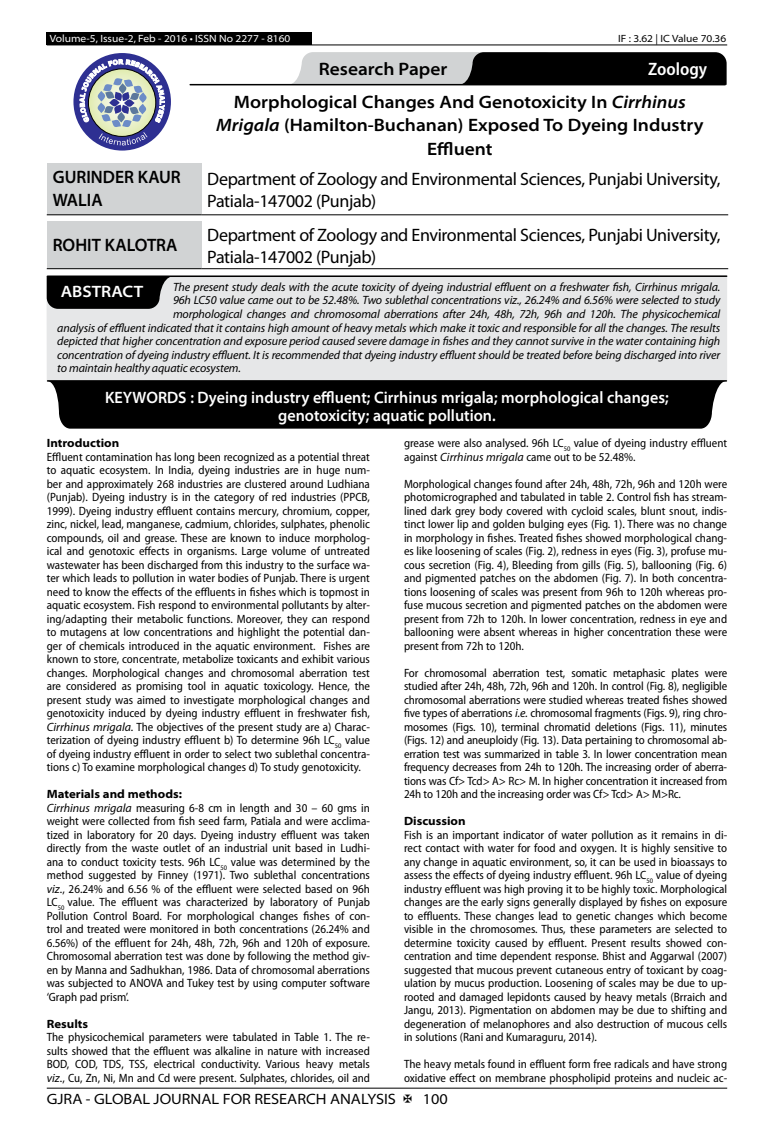
<style>
.page{position:relative;width:774px;height:1136px;background:#fff}
.page>*{position:absolute;margin:0;border:0;box-sizing:border-box;transform-origin:0 0}
.t1{font:18px/21.6px "Myriad Pro";letter-spacing:-.02em;color:#000}
.t2{font:600 semi-expanded 18px/32.8px "Myriad Pro";color:#000}
.t3{font:600 semi-expanded 18px/23.4px "Myriad Pro";color:#000;scale:.9 1}
.t4{font:600 semi-expanded 16.5px/18.5px "Myriad Pro";color:#fff;text-align:center;scale:.9 1}
.t5{font:600 semi-expanded 16.5px "Myriad Pro";color:#fff}
.t6{font:semi-expanded 15px "Myriad Pro";color:#000}
.t7{font:semi-condensed 12px/13.5px "Myriad Pro";color:#000;text-align:justify}
.t8{font:italic 12px "Myriad Pro";letter-spacing:-.01em;color:#000}
.t9{font:700 semi-expanded 12px "Myriad Pro";color:#000}
.t10{font:semi-expanded 10.5px "Myriad Pro";color:#fff}
.t11{font:semi-expanded 10.5px "Myriad Pro";color:#000}
.s1{font-stretch:semi-condensed;color:#fff}
.s2{font-style:italic}
.s3{font-style:italic;font-stretch:normal}
.s4{font-weight:700;font-stretch:semi-expanded}
</style>
<div class="page">
<hr style="left:47px;top:1087px;width:680px;height:1px;background:#000">
<div style="left:47px;top:32px;width:265px;height:13px;background:#000"></div>
<hr style="left:47px;top:45px;width:680px;height:1px;background:#000">
<svg style="left:288px;top:52px;width:439px;height:33px;background:#5a5a5b"></svg>
<hr style="left:190px;top:84px;width:535px;height:1px;background:#000">
<div style="left:73px;top:53px;width:98px;height:97px;background:#2e3092;border-radius:50%"></div>
<svg style="left:80px;top:59px;width:85px;height:86px"></svg>
<div style="left:47px;top:163px;width:154px;height:52px;background:#d1d3d4"></div>
<hr style="left:47px;top:214px;width:154px;height:1px;background:#000">
<hr style="left:201px;top:214px;width:527px;height:1px;background:#000">
<div style="left:47px;top:221px;width:154px;height:48px;background:#d1d3d4"></div>
<hr style="left:47px;top:268px;width:154px;height:1px;background:#000">
<hr style="left:201px;top:268px;width:527px;height:1px;background:#000">
<div style="left:47px;top:275px;width:680px;height:105px;background:#e6e7e8"></div>
<hr style="left:47px;top:275px;width:680px;height:2px;background:#000">
<svg style="left:47px;top:277px;width:123px;height:32px;background:#131313"></svg>
<hr style="left:48px;top:380px;width:678px;height:1px;background:#000">
<div style="left:47px;top:381px;width:679px;height:47px;background:#000"></div>
<p class="t10" style="left:50px;top:32px;width:242px">Volume-5, Issue-2, Feb - 2016 • ISSN No 2277 - 8160</p>
<p class="t11" style="left:618px;top:32px;width:110px">IF : 3.62 | IC Value 70.36</p>
<h1 class="t2" style="left:319px;top:53px;width:130px">Research Paper</h1>
<h1 class="t2" style="left:234px;top:53px;width:475px;text-indent:414px"><span class="s1">Zoology<br></span>Morphological Changes And Genotoxicity In <span class="s2">Cirrhinus</span></h1>
<h1 class="t2" style="left:216px;top:114px;width:489px;line-height:23.4px;text-align:center"><span class="s2">Mrigala</span> (Hamilton-Buchanan) Exposed To Dyeing Industry<br>Effluent</h1>
<h1 class="t3" style="left:53px;top:165px;width:144px">GURINDER KAUR<br>WALIA</h1>
<h1 class="t1" style="left:207px;top:168px;width:515px">Department of Zoology and Environmental Sciences, Punjabi University,<br>Patiala-147002 (Punjab)</h1>
<h1 class="t3" style="left:53px;top:233px;width:140px">ROHIT KALOTRA</h1>
<h1 class="t1" style="left:207px;top:224px;width:515px">Department of Zoology and Environmental Sciences, Punjabi University,<br>Patiala-147002 (Punjab)</h1>
<p class="t8" style="left:173px;top:280px;width:549px">The present study deals with the acute toxicity of dyeing industrial effluent on a freshwater fish, Cirrhinus mrigala.</p>
<p class="t8" style="left:173px;top:294px;width:549px">96h LC50 value came out to be 52.48%. Two sublethal concentrations viz., 26.24% and 6.56% were selected to study</p>
<p class="t8" style="left:173px;top:307px;width:549px">morphological changes and chromosomal aberrations after 24h, 48h, 72h, 96h and 120h. The physicochemical</p>
<p class="t8" style="left:57px;top:321px;width:664px">analysis of effluent indicated that it contains high amount of heavy metals which make it toxic and responsible for all the changes. The results</p>
<p class="t8" style="left:57px;top:334px;width:664px">depicted that higher concentration and exposure period caused severe damage in fishes and they cannot survive in the water containing high</p>
<p class="t8" style="left:57px;top:348px;width:664px">concentration of dyeing industry effluent. It is recommended that dyeing industry effluent should be treated before being discharged into river</p>
<p class="t8" style="left:57px;top:361px;width:185px">to maintain healthy aquatic ecosystem.</p>
<h2 class="t5" style="left:61px;top:282px;width:84px">ABSTRACT</h2>
<h2 class="t4" style="left:105px;top:388px;width:628px">KEYWORDS : Dyeing industry effluent; Cirrhinus mrigala; morphological changes; genotoxicity; aquatic pollution.</h2>
<p class="t9" style="left:47px;top:436px;width:74px">Introduction</p>
<p class="t7" style="left:47px;top:450px;width:325px">Effluent contamination has long been recognized as a potential threat to aquatic ecosystem. In India, dyeing industries are in huge num&shy;ber and approximately 268 industries are clustered around Ludhiana (Punjab). Dyeing industry is in the category of red industries (PPCB, 1999). Dyeing industry effluent contains mercury, chromium, copper, zinc, nickel, lead, manganese, cadmium, chlorides, sulphates, phenolic compounds, oil and grease. These are known to induce morpholog&shy;ical and genotoxic effects in organisms. Large volume of untreated wastewater has been discharged from this industry to the surface wa&shy;ter which leads to pollution in water bodies of Punjab. There is urgent need to know the effects of the effluents in fishes which is topmost in aquatic ecosystem. Fish respond to environmental pollutants by alter&shy;ing/adapting their metabolic functions. Moreover, they can respond to mutagens at low concentrations and highlight the potential dan&shy;ger of chemicals introduced in the aquatic environment. Fishes are known to store, concentrate, metabolize toxicants and exhibit various changes. Morphological changes and chromosomal aberration test are considered as promising tool in aquatic toxicology. Hence, the present study was aimed to investigate morphological changes and genotoxicity induced by dyeing industry effluent in freshwater fish, <span class="s3">Cirrhinus mrigala.</span> The objectives of the present study are a) Charac&shy;terization of dyeing industry effluent b) To determine 96h LC<sub>50</sub> value of dyeing industry effluent in order to select two sublethal concentra&shy;tions c) To examine morphological changes d) To study genotoxicity.</p>
<p class="t7" style="left:47px;top:787px;width:325px;text-align:left"><span class="s4">Materials and methods:<br></span><span class="s3">Cirrhinus mrigala</span> measuring 6-8 cm in length and 30 – 60 gms in weight were collected from fish seed farm, Patiala and were acclima&shy;tized in laboratory for 20 days. Dyeing industry effluent was taken directly from the waste outlet of an industrial unit based in Ludhi&shy;ana to conduct toxicity tests. 96h LC<sub>50</sub> value was determined by the method suggested by Finney (1971). Two sublethal concentrations <span class="s3">viz</span>., 26.24% and 6.56 % of the effluent were selected based on 96h LC<sub>50</sub> value. The effluent was characterized by laboratory of Punjab Pollution Control Board. For morphological changes fishes of con&shy;trol and treated were monitored in both concentrations (26.24% and 6.56%) of the effluent for 24h, 48h, 72h, 96h and 120h of exposure.<br>Chromosomal aberration test was done by following the method giv&shy;en by Manna and Sadhukhan, 1986. Data of chromosomal aberrations was subjected to ANOVA and Tukey test by using computer software ‘Graph pad prism’.</p>
<p class="t9" style="left:47px;top:1016px;width:43px">Results</p>
<p class="t7" style="left:47px;top:1030px;width:325px">The physicochemical parameters were tabulated in Table 1. The re&shy;sults showed that the effluent was alkaline in nature with increased BOD, COD, TDS, TSS, electrical conductivity. Various heavy metals <span class="s3">viz</span>., Cu, Zn, Ni, Mn and Cd were present. Sulphates, chlorides, oil and</p>
<p class="t7" style="left:404px;top:436px;width:325px">grease were also analysed. 96h LC<sub>50</sub> value of dyeing industry effluent against <span class="s3">Cirrhinus mrigala</span> came out to be 52.48%.</p>
<p class="t7" style="left:404px;top:477px;width:325px">Morphological changes found after 24h, 48h, 72h, 96h and 120h were photomicrographed and tabulated in table 2. Control fish has stream&shy;lined dark grey body covered with cycloid scales, blunt snout, indis&shy;tinct lower lip and golden bulging eyes (Fig. 1). There was no change in morphology in fishes. Treated fishes showed morphological chang&shy;es like loosening of scales (Fig. 2), redness in eyes (Fig. 3), profuse mu&shy;cous secretion (Fig. 4), Bleeding from gills (Fig. 5), ballooning (Fig. 6) and pigmented patches on the abdomen (Fig. 7). In both concentra&shy;tions loosening of scales was present from 96h to 120h whereas pro&shy;fuse mucous secretion and pigmented patches on the abdomen were present from 72h to 120h. In lower concentration, redness in eye and ballooning were absent whereas in higher concentration these were present from 72h to 120h.</p>
<p class="t7" style="left:404px;top:666px;width:325px">For chromosomal aberration test, somatic metaphasic plates were studied after 24h, 48h, 72h, 96h and 120h. In control (Fig. 8), negligible chromosomal aberrations were studied whereas treated fishes showed five types of aberrations <span class="s3">i.e.</span> chromosomal fragments (Figs. 9), ring chro&shy;mosomes (Figs. 10), terminal chromatid deletions (Figs. 11), minutes (Figs. 12) and aneuploidy (Fig. 13). Data pertaining to chromosomal ab&shy;erration test was summarized in table 3. In lower concentration mean frequency decreases from 24h to 120h. The increasing order of aberra&shy;tions was Cf&gt; Tcd&gt; A&gt; Rc&gt; M. In higher concentration it increased from 24h to 120h and the increasing order was Cf&gt; Tcd&gt; A&gt; M&gt;Rc.</p>
<p class="t9" style="left:404px;top:814px;width:63px">Discussion</p>
<p class="t7" style="left:404px;top:828px;width:325px">Fish is an important indicator of water pollution as it remains in di&shy;rect contact with water for food and oxygen. It is highly sensitive to any change in aquatic environment, so, it can be used in bioassays to assess the effects of dyeing industry effluent. 96h LC<sub>50</sub> value of dyeing industry effluent was high proving it to be highly toxic. Morphological changes are the early signs generally displayed by fishes on exposure to effluents. These changes lead to genetic changes which become visible in the chromosomes. Thus, these parameters are selected to determine toxicity caused by effluent. Present results showed con&shy;centration and time dependent response. Bhist and Aggarwal (2007) suggested that mucous prevent cutaneous entry of toxicant by coag&shy;ulation by mucus production. Loosening of scales may be due to up&shy;rooted and damaged lepidonts caused by heavy metals (Brraich and Jangu, 2013). Pigmentation on abdomen may be due to shifting and degeneration of melanophores and also destruction of mucous cells in solutions (Rani and Kumaraguru, 2014).</p>
<p class="t7" style="left:404px;top:1057px;width:325px">The heavy metals found in effluent form free radicals and have strong oxidative effect on membrane phospholipid proteins and nucleic ac-</p>
<p class="t6" style="left:47px;top:1090px;width:351px">GJRA - GLOBAL JOURNAL FOR RESEARCH ANALYSIS</p>
<p class="t6" style="left:423px;top:1090px;width:27px">100</p>
</div>
